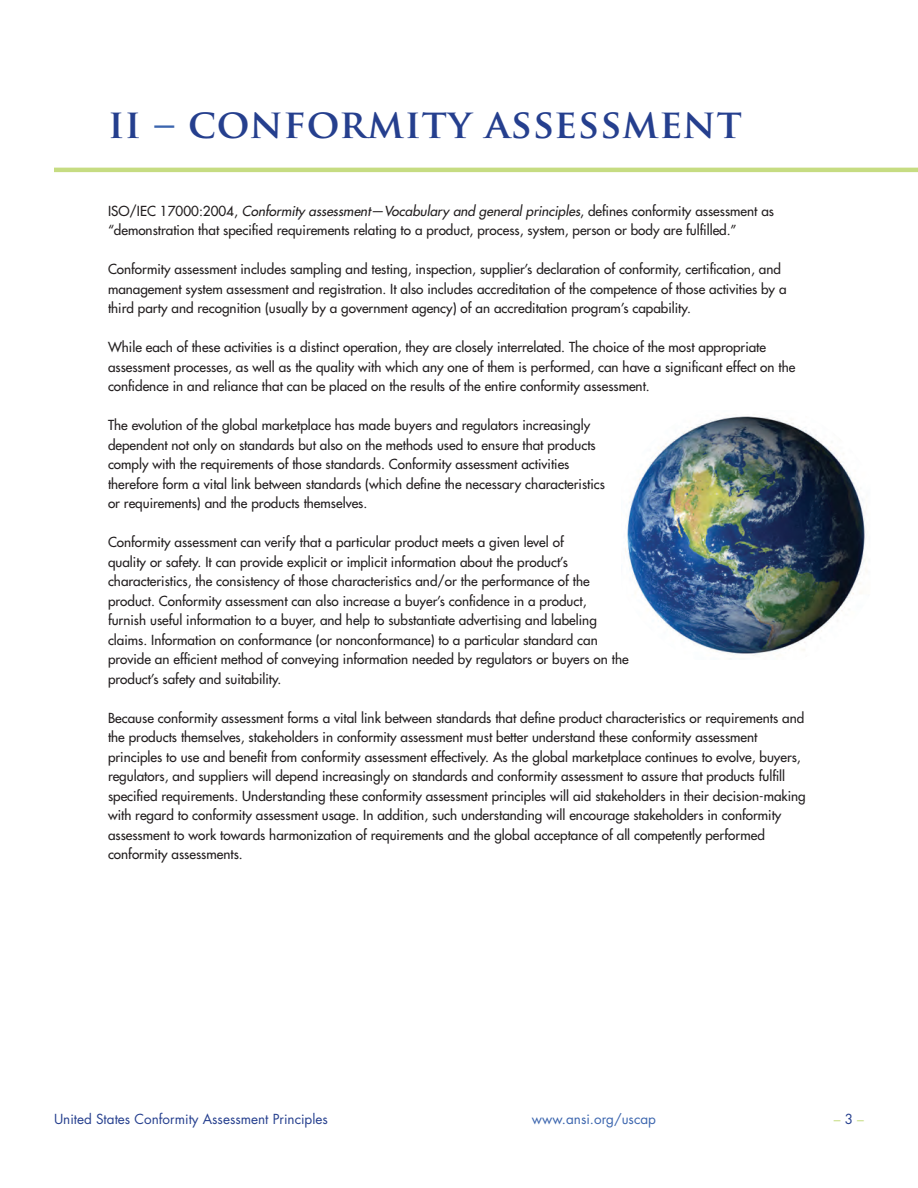
<style>
.page{position:relative;width:918px;height:1188px;background:#fff}
.page>*{position:absolute;margin:0;border:0;box-sizing:border-box;transform-origin:0 0}
.t1{font:700 39.75px "Trajan Pro";letter-spacing:.02em;color:#253f8e}
.t2{font:13.5px/19.5px "Futura";color:#231f20}
.t3{font:13.5px "Futura";color:#253f8e}
.t4{font:13.5px "Futura";color:#3b65ae}
.t5{font:13.5px "Futura";color:#c6dc82}
.s1{color:#3b65ae}
.s2{font-style:italic}
.s3{color:#253f8e}
</style>
<div class="page">
<hr style="left:54px;top:168px;width:864px;height:4px;background:#c6dc82">
<img style="left:625px;top:416px;width:241px;height:240px">
<p class="t1" style="left:108px;top:99px;width:635px">II <span class="s1">–</span> CONFORMITY ASSESSMENT</p>
<p class="t2" style="left:108px;top:201px;width:668px">ISO/IEC 17000:2004, <span class="s2">Conformity assessment—Vocabulary and general principles</span>, defines conformity assessment as “demonstration that specified requirements relating to a product, process, system, person or body are fulfilled.”</p>
<p class="t2" style="left:108px;top:260px;width:680px">Conformity assessment includes sampling and testing, inspection, supplier’s declaration of conformity, certification, and management system assessment and registration. It also includes accreditation of the competence of those activities by a third party and recognition (usually by a government agency) of an accreditation program’s capability.</p>
<p class="t2" style="left:108px;top:338px;width:689px">While each of these activities is a distinct operation, they are closely interrelated. The choice of the most appropriate assessment processes, as well as the quality with which any one of them is performed, can have a significant effect on the confidence in and reliance that can be placed on the results of the entire conformity assessment.</p>
<p class="t2" style="left:108px;top:416px;width:499px">The evolution of the global marketplace has made buyers and regulators increasingly dependent not only on standards but also on the methods used to ensure that products comply with the requirements of those standards. Conformity assessment activities therefore form a vital link between standards (which define the necessary characteristics or requirements) and the products themselves.</p>
<p class="t2" style="left:108px;top:533px;width:522px">Conformity assessment can verify that a particular product meets a given level of<br>quality or safety. It can provide explicit or implicit information about the product’s characteristics, the consistency of those characteristics and/or the performance of the product. Conformity assessment can also increase a buyer’s confidence in a product,<br>furnish useful information to a buyer, and help to substantiate advertising and labeling claims. Information on conformance (or nonconformance) to a particular standard can provide an efficient method of conveying information needed by regulators or buyers on the product’s safety and suitability.</p>
<p class="t2" style="left:108px;top:708px;width:698px">Because conformity assessment forms a vital link between standards that define product characteristics or requirements and the products themselves, stakeholders in conformity assessment must better understand these conformity assessment</p>
<p class="t2" style="left:108px;top:747px;width:699px">principles to use and benefit from conformity assessment effectively. As the global marketplace continues to evolve, buyers, regulators, and suppliers will depend increasingly on standards and conformity assessment to assure that products fulfill specified requirements. Understanding these conformity assessment principles will aid stakeholders in their decision-making with regard to conformity assessment usage. In addition, such understanding will encourage stakeholders in conformity assessment to work towards harmonization of requirements and the global acceptance of all competently performed conformity assessments.</p>
<p class="t3" style="left:54px;top:1111px;width:275px">United States Conformity Assessment Principles</p>
<p class="t4" style="left:532px;top:1111px;width:126px">www.ansi.org/uscap</p>
<p class="t5" style="left:834px;top:1111px;width:32px">– <span class="s3">3</span> –</p>
</div>
